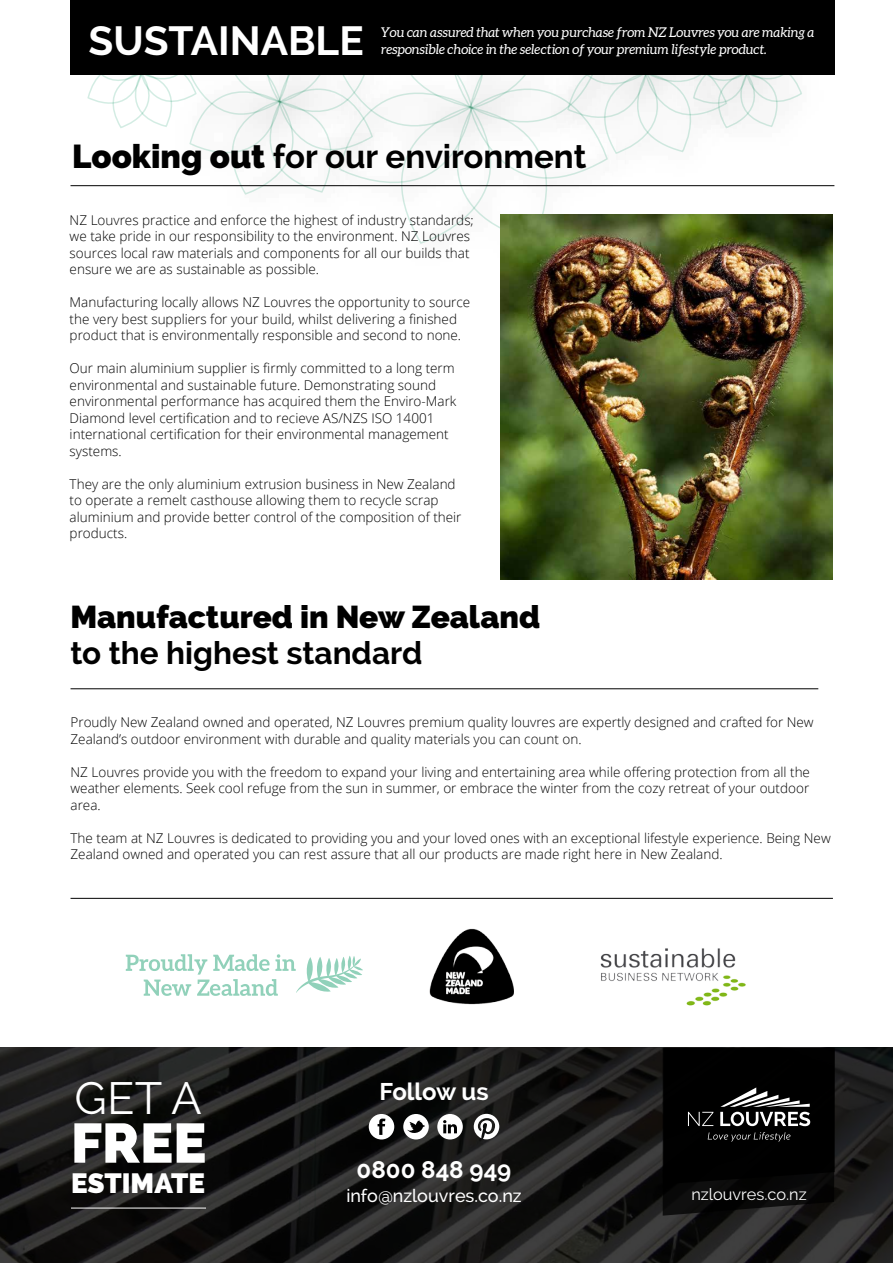
<style>
.page{position:relative;width:893px;height:1263px;background:#fff}
.page>*{position:absolute;margin:0;border:0;box-sizing:border-box;transform-origin:0 0}
.t1{font:800 55.5px "Raleway";color:#fff}
.t2{font:45px "Raleway";color:#fff}
.t3{font:700 40.5px "Raleway";color:#fff}
.t4{font:700 33px "Raleway";color:#000}
.t5{font:800 31.5px "Raleway";color:#000}
.t6{font:700 31.5px "Raleway";color:#000}
.t7{font:800 27.75px "Raleway";color:#fff}
.t8{font:700 24px "Raleway";color:#fff}
.t9{font:500 18px "Raleway";color:#fff}
.t10{font:16.35px "Raleway";color:#fff}
.t11{font:300 13.5px/16.5px "Open Sans";color:#000}
.t12{font:italic 13.5px "Aleo";letter-spacing:-.01em;color:#fff}
.s1{font-weight:800}
</style>
<div class="page">
<svg style="left:84px;top:75px;width:719px;height:170px"></svg>
<div style="left:676px;top:2px;width:148px;height:151px;background:#000;opacity:.75"></div>
<svg style="left:0;top:1047px;width:893px;height:216px;background:#1c1b1b"></svg>
<hr style="left:71px;top:688px;width:747px;height:1px;background:#000">
<hr style="left:71px;top:898px;width:762px;height:1px;background:#000">
<hr style="left:71px;top:1208px;width:135px;height:1px;background:#fff">
<svg style="left:663px;top:1048px;width:172px;height:168px;background:#0e0e0e"></svg>
<hr style="left:71px;top:185px;width:763px;height:1px;background:#000">
<div style="left:70px;top:0;width:764px;height:75px;background:#000"></div>
<img style="left:600px;top:948px;width:146px;height:58px">
<img style="left:429px;top:928px;width:84px;height:77px">
<svg style="left:126px;top:954px;width:237px;height:42px"></svg>
<div style="left:369px;top:1114px;width:25px;height:25px;background:#fff;border-radius:50%"></div>
<svg style="left:378px;top:1118px;width:7px;height:17px"></svg>
<div style="left:437px;top:1114px;width:26px;height:25px;background:#fff;border-radius:50%"></div>
<svg style="left:443px;top:1120px;width:14px;height:13px"></svg>
<div style="left:403px;top:1114px;width:26px;height:25px;background:#fff;border-radius:50%"></div>
<svg style="left:407px;top:1120px;width:18px;height:13px"></svg>
<svg style="left:474px;top:1114px;width:25px;height:25px"></svg>
<img style="left:501px;top:214px;width:332px;height:365px">
<h3 class="t3" style="left:88px;top:18px;width:277px">SUSTAINABLE</h3>
<p class="t12" style="left:381px;top:25px;width:435px">You can assured that when you purchase from NZ Louvres you are making a</p>
<p class="t12" style="left:381px;top:41px;width:387px">responsible choice in the selection of your premium lifestyle product.</p>
<h3 class="t4" style="left:72px;top:138px;width:516px"><span class="s1">Looking out</span> for our environment</h3>
<p class="t11" style="left:70px;top:211px;width:406px">NZ Louvres practice and enforce the highest of industry standards; we take pride in our responsibility to the environment. NZ Louvres sources local raw materials and components for all our builds that ensure we are as sustainable as possible.</p>
<p class="t11" style="left:70px;top:294px;width:402px">Manufacturing locally allows NZ Louvres the opportunity to source the very best suppliers for your build, whilst delivering a finished product that is environmentally responsible and second to none.</p>
<p class="t11" style="left:70px;top:360px;width:388px">Our main aluminium supplier is firmly committed to a long term environmental and sustainable future. Demonstrating sound environmental performance has acquired them the Enviro-Mark Diamond level certification and to recieve AS/NZS ISO 14001 international certification for their environmental management systems.</p>
<p class="t11" style="left:70px;top:475px;width:393px">They are the only aluminium extrusion business in New Zealand to operate a remelt casthouse allowing them to recycle scrap aluminium and provide better control of the composition of their products.</p>
<h3 class="t5" style="left:71px;top:599px;width:471px">Manufactured in New Zealand</h3>
<h3 class="t6" style="left:71px;top:635px;width:353px">to the highest standard</h3>
<p class="t11" style="left:71px;top:714px;width:745px">Proudly New Zealand owned and operated, NZ Louvres premium quality louvres are expertly designed and crafted for New<br>Zealand’s outdoor environment with durable and quality materials you can count on.</p>
<p class="t11" style="left:71px;top:763px;width:741px;text-align:justify">NZ Louvres provide you with the freedom to expand your living and entertaining area while offering protection from all the weather elements. Seek cool refuge from the sun in summer, or embrace the winter from the cozy retreat of your outdoor area.</p>
<p class="t11" style="left:71px;top:829px;width:762px">The team at NZ Louvres is dedicated to providing you and your loved ones with an exceptional lifestyle experience. Being New<br>Zealand owned and operated you can rest assure that all our products are made right here in New Zealand.</p>
<h2 class="t2" style="left:75px;top:1072px;width:129px">GET A</h2>
<h1 class="t1" style="left:71px;top:1111px;width:137px">FREE</h1>
<h3 class="t7" style="left:71px;top:1167px;width:136px">ESTIMATE</h3>
<h3 class="t8" style="left:379px;top:1078px;width:111px">Follow us</h3>
<h3 class="t8" style="left:357px;top:1156px;width:156px">0800 848 949</h3>
<h3 class="t9" style="left:346px;top:1185px;width:177px">info@nzlouvres.co.nz</h3>
<p class="t10" style="left:691px;top:1185px;width:117px">nzlouvres.co.nz</p>
</div>
